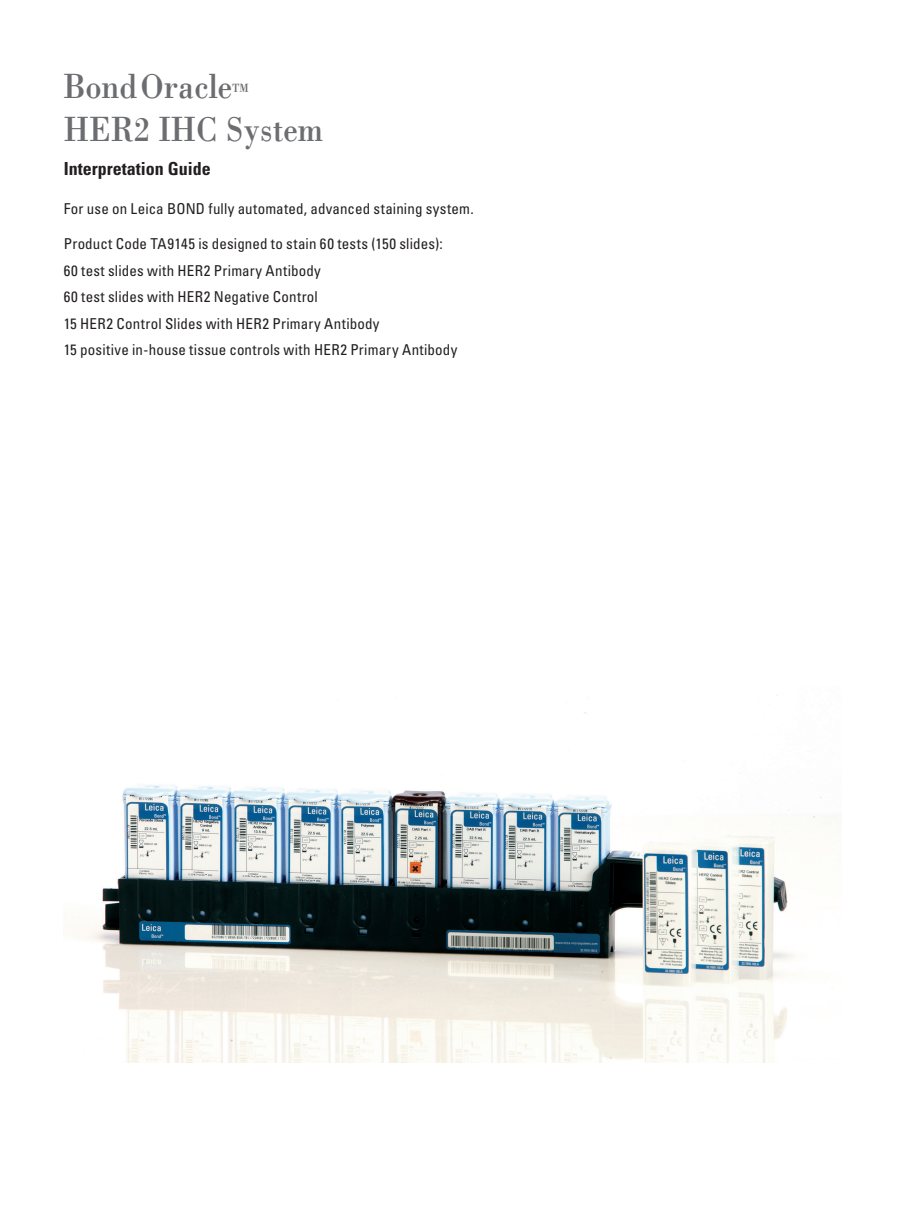
<style>
.page{position:relative;width:919px;height:1214px;background:#fff}
.page>*{position:absolute;margin:0;border:0;box-sizing:border-box;transform-origin:0 0}
.t1{font:36px "Leicana";color:#6c6d70}
.t2{font:700 condensed 18px "Univers";color:#231f20}
.t3{font:condensed 15px/26.5px "Univers LT Std";letter-spacing:.01em;color:#231f20}
.t4{font:12.3px "Leicana";color:#6c6d70}
</style>
<div class="page">
<img style="left:65px;top:712px;width:775px;height:350px">
<h1 class="t1" style="left:64px;top:64px;width:170px">BondOracle</h1>
<p class="t4" style="left:232px;top:81px;width:18px">TM</p>
<h1 class="t1" style="left:64px;top:107px;width:261px">HER2 IHC System</h1>
<p class="t2" style="left:64px;top:157px;width:149px">Interpretation Guide</p>
<p class="t3" style="left:64px;top:195px;width:411px">For use on Leica BOND fully automated, advanced staining system.</p>
<p class="t3" style="left:64px;top:230px;width:395px">Product Code TA9145 is designed to stain 60 tests (150 slides):<br>60 test slides with HER2 Primary Antibody<br>60 test slides with HER2 Negative Control<br>15 HER2 Control Slides with HER2 Primary Antibody<br>15 positive in-house tissue controls with HER2 Primary Antibody</p>
</div>
